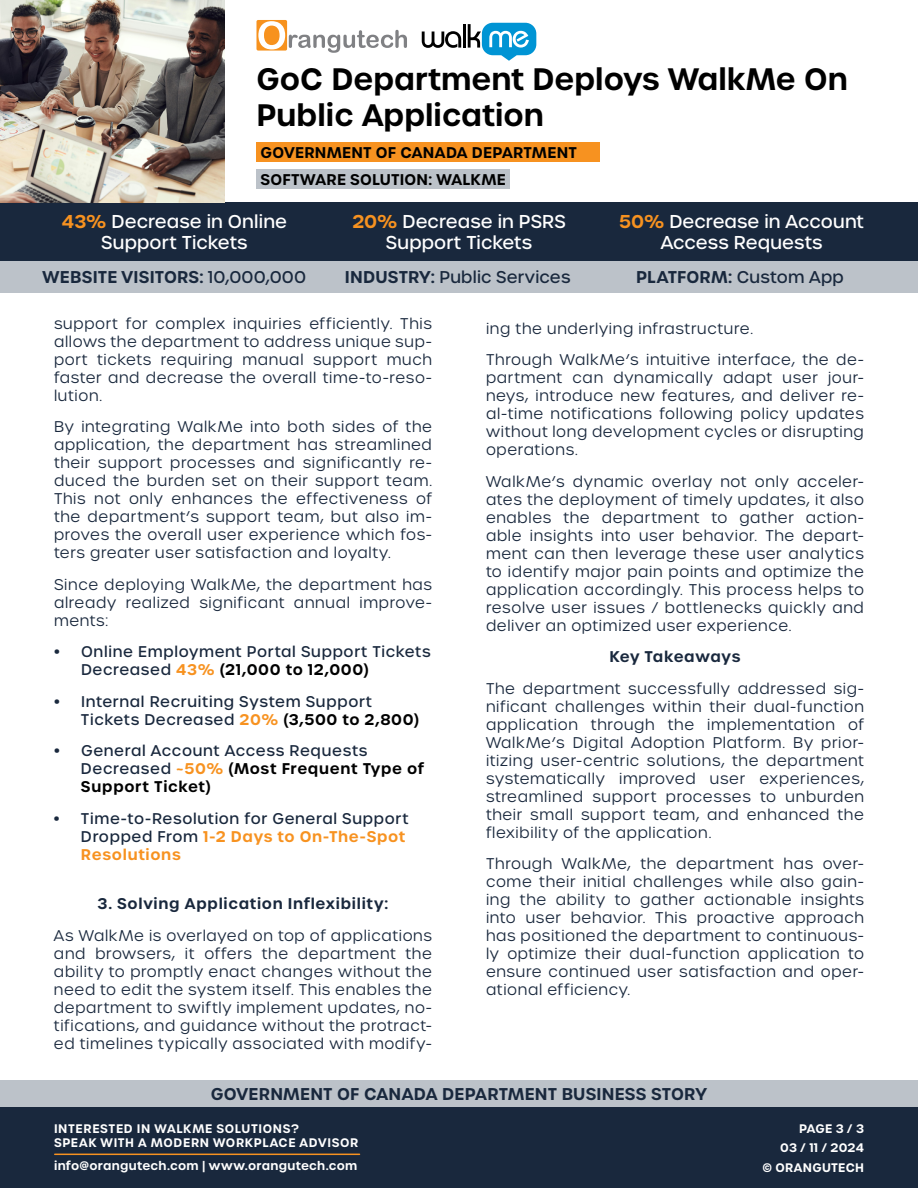
<style>
.page{position:relative;width:918px;height:1188px;background:#fff}
.page>*{position:absolute;margin:0;border:0;box-sizing:border-box;transform-origin:0 0}
.t1{font:600 30px/36px "Urbane";color:#000}
.t2{font:500 18px/21.6px "Urbane";letter-spacing:.005em;color:#fff;text-align:center}
.t3{font:600 16.5px "Urbane";letter-spacing:.01em;color:#19283d}
.t4{font:500 16.5px "Urbane";letter-spacing:.01em;color:#19283d}
.t5{font:300 15px/18px "Urbane";letter-spacing:.04em;color:#19283d;text-align:justify}
.t6{font:500 15px/18px "Urbane";letter-spacing:.045em;color:#19283d}
.t7{font:600 15px/27.2px "Urbane";letter-spacing:.015em;color:#000}
.t8{font:600 15px "Urbane";letter-spacing:.045em;color:#19283d}
.t9{font:600 12px/14.4px "Urbane";letter-spacing:.045em;color:#fff}
.t10{font:600 12px "Urbane";letter-spacing:.025em;color:#fff}
.t11{font:600 12px/19.5px "Urbane";letter-spacing:.02em;color:#fff;text-align:right}
.s1{font-weight:600;color:#f79220}
.s2{font-weight:500}
.s3{font-weight:600}
.s4{font-weight:600;color:#000101}
</style>
<div class="page">
<div style="left:256px;top:142px;width:344px;height:20px;background:#f79220"></div>
<div style="left:256px;top:170px;width:254px;height:19px;background:#bcc2c9"></div>
<div style="left:0;top:1107px;width:918px;height:81px;background:#19283d"></div>
<div style="left:0;top:1080px;width:918px;height:27px;background:#bcc2c9"></div>
<div style="left:0;top:202px;width:918px;height:59px;background:#19283d"></div>
<div style="left:0;top:261px;width:918px;height:31px;background:#bcc2c9"></div>
<hr style="left:55px;top:1154px;width:305px;height:1px;background:#f79220">
<div style="left:256px;top:20px;width:31px;height:31px;background:#f7921e;border-radius:2px"></div>
<svg style="left:258px;top:21px;width:149px;height:32px"></svg>
<svg style="left:422px;top:31px;width:39px;height:17px"></svg>
<hr style="left:463px;top:24px;width:3px;height:24px;background:#000">
<svg style="left:468px;top:23px;width:68px;height:38px"></svg>
<img style="left:0;top:0;width:225px;height:202px">
<h1 class="t1" style="left:256px;top:62px;width:593px">GoC Department Deploys WalkMe On<br>Public Application</h1>
<p class="t7" style="left:261px;top:139px;width:318px">GOVERNMENT OF CANADA DEPARTMENT<br>SOFTWARE SOLUTION: WALKME</p>
<p class="t2" style="left:62px;top:210px;width:227px"><span class="s1">43%</span> Decrease in Online<br>Support Tickets</p>
<p class="t2" style="left:352px;top:210px;width:215px"><span class="s1">20%</span> Decrease in PSRS<br>Support Tickets</p>
<p class="t2" style="left:619px;top:210px;width:246px"><span class="s1">50%</span> Decrease in Account<br>Access Requests</p>
<p class="t3" style="left:43px;top:266px;width:265px">WEBSITE VISITORS: <span class="s2">10,000,000</span></p>
<p class="t4" style="left:345px;top:266px;width:227px"><span class="s3">INDUSTRY:</span> Public Services</p>
<p class="t3" style="left:636px;top:266px;width:209px">PLATFORM: <span class="s2">Custom App</span></p>
<p class="t5" style="left:54px;top:315px;width:380px">support for complex inquiries efficiently. This allows the department to address unique sup&shy;port tickets requiring manual support much faster and decrease the overall time-to-reso&shy;lution.</p>
<p class="t5" style="left:54px;top:418px;width:380px">By integrating WalkMe into both sides of the application, the department has streamlined their support processes and significantly re&shy;duced the burden set on their support team.<br>This not only enhances the effectiveness of the department’s support team, but also im&shy;proves the overall user experience which fos&shy;ters greater user satisfaction and loyalty.</p>
<p class="t5" style="left:54px;top:576px;width:380px">Since deploying WalkMe, the department has already realized significant annual improve&shy;ments:</p>
<p class="t6" style="left:81px;top:643px;width:351px;text-indent:-27px">• Online Employment Portal Support Tickets<br>Decreased <span class="s1">43%</span> <span class="s4">(21,000 to 12,000)</span></p>
<p class="t6" style="left:81px;top:693px;width:340px;text-indent:-27px">• Internal Recruiting System Support<br>Tickets Decreased <span class="s1">20%</span> <span class="s4">(3,500 to 2,800)</span></p>
<p class="t6" style="left:81px;top:742px;width:345px;text-indent:-27px">• General Account Access Requests<br>Decreased <span class="s1">~50%</span> <span class="s4">(Most Frequent Type of<br>Support Ticket)</span></p>
<p class="t6" style="left:81px;top:810px;width:329px;text-indent:-27px">• Time-to-Resolution for General Support<br>Dropped From <span class="s1">1-2 Days to On-The-Spot<br>Resolutions</span></p>
<p class="t8" style="left:98px;top:894px;width:292px">3. Solving Application Inflexibility:</p>
<p class="t5" style="left:54px;top:927px;width:380px">As WalkMe is overlayed on top of applications and browsers, it offers the department the ability to promptly enact changes without the need to edit the system itself. This enables the department to swiftly implement updates, no&shy;tifications, and guidance without the protract&shy;ed timelines typically associated with modify-</p>
<p class="t5" style="left:486px;top:313px;width:379px;line-height:31.5px">ing the underlying infrastructure.<br>Through WalkMe’s intuitive interface, the de-</p>
<p class="t5" style="left:486px;top:369px;width:380px">partment can dynamically adapt user jour&shy;neys, introduce new features, and deliver re&shy;al-time notifications following policy updates without long development cycles or disrupting operations.</p>
<p class="t5" style="left:486px;top:472px;width:380px">WalkMe’s dynamic overlay not only acceler&shy;ates the deployment of timely updates, it also enables the department to gather action&shy;able insights into user behavior. The depart&shy;ment can then leverage these user analytics to identify major pain points and optimize the application accordingly. This process helps to resolve user issues / bottlenecks quickly and deliver an optimized user experience.</p>
<p class="t8" style="left:610px;top:647px;width:132px">Key Takeaways</p>
<p class="t5" style="left:486px;top:679px;width:380px">The department successfully addressed sig&shy;nificant challenges within their dual-function application through the implementation of WalkMe’s Digital Adoption Platform. By prior&shy;itizing user-centric solutions, the department systematically improved user experiences, streamlined support processes to unburden their small support team, and enhanced the flexibility of the application.</p>
<p class="t5" style="left:486px;top:855px;width:380px">Through WalkMe, the department has over&shy;come their initial challenges while also gain&shy;ing the ability to gather actionable insights into user behavior. This proactive approach has positioned the department to continuous&shy;ly optimize their dual-function application to ensure continued user satisfaction and oper&shy;ational efficiency.</p>
<p class="t3" style="left:211px;top:1083px;width:498px">GOVERNMENT OF CANADA DEPARTMENT BUSINESS STORY</p>
<p class="t9" style="left:54px;top:1121px;width:306px">INTERESTED IN WALKME SOLUTIONS?<br>SPEAK WITH A MODERN WORKPLACE ADVISOR</p>
<p class="t10" style="left:54px;top:1158px;width:305px">info@orangutech.com | www.orangutech.com</p>
<p class="t11" style="left:762px;top:1119px;width:103px">PAGE 3 / 3<br>03 / 11 / 2024<br>© ORANGUTECH</p>
</div>
